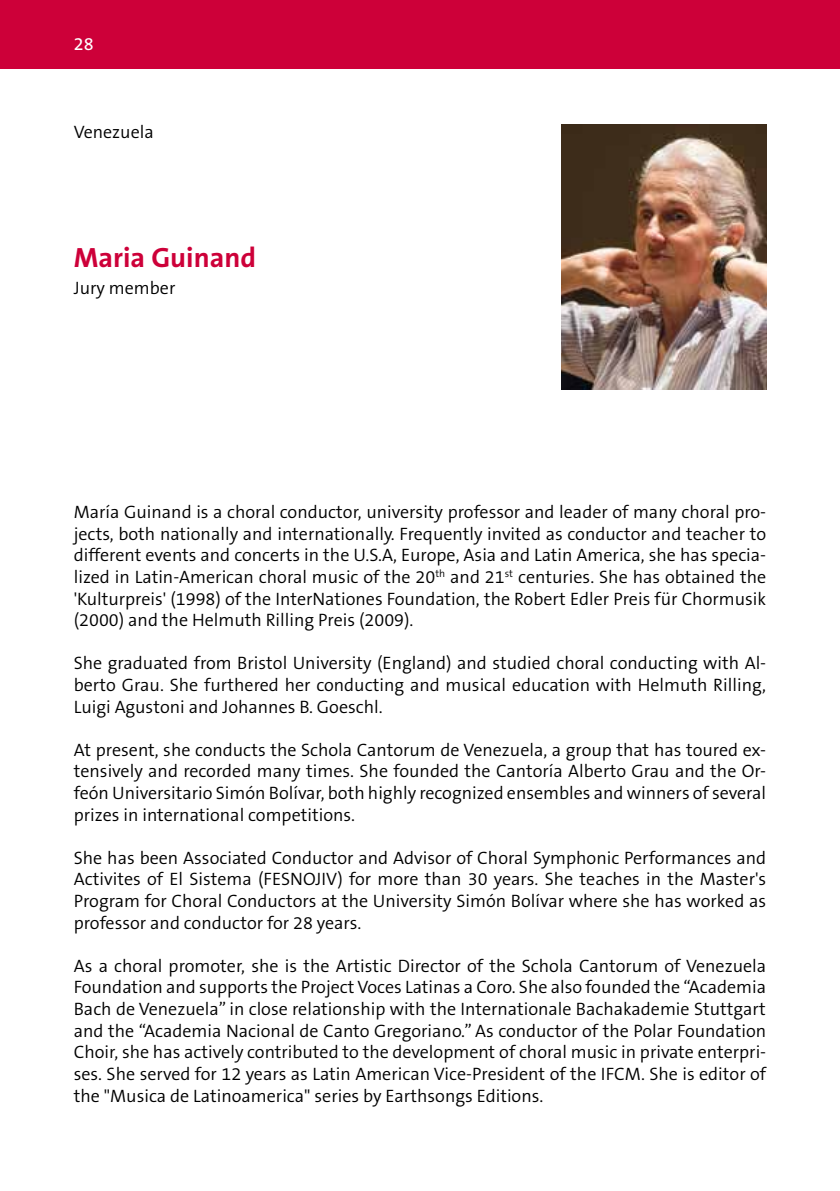
<style>
.page{position:relative;width:840px;height:1191px;background:#fff}
.page>*{position:absolute;margin:0;border:0;box-sizing:border-box;transform-origin:0 0}
.t1{font:700 28px "The Sans B7";color:#cd0039}
.t2{font:300 18px/21.6px "The Sans B4";color:#000;text-align:justify}
.t3{font:18px "The Sans B5 Plain";color:#fff}
</style>
<div class="page">
<div style="left:0;top:0;width:839px;height:68px;background:#cd0039"></div>
<img style="left:561px;top:125px;width:204px;height:265px">
<p class="t3" style="left:74px;top:34px;width:21px">28</p>
<p class="t2" style="left:74px;top:122px;width:81px">Venezuela</p>
<h1 class="t1" style="left:74px;top:242px;width:184px">Maria Guinand</h1>
<p class="t2" style="left:74px;top:278px;width:103px">Jury member</p>
<p class="t2" style="left:74px;top:502px;width:693px">María Guinand is a choral conductor, university professor and leader of many choral pro&shy;jects, both nationally and internationally. Frequently invited as conductor and teacher to different events and concerts in the U.S.A, Europe, Asia and Latin America, she has specia&shy;lized in Latin-American choral music of the 20<sup>th</sup> and 21<sup>st</sup> centuries. She has obtained the 'Kulturpreis' (1998) of the InterNationes Foundation, the Robert Edler Preis für Chormusik (2000) and the Helmuth Rilling Preis (2009).</p>
<p class="t2" style="left:74px;top:653px;width:693px">She graduated from Bristol University (England) and studied choral conducting with Al&shy;berto Grau. She furthered her conducting and musical education with Helmuth Rilling, Luigi Agustoni and Johannes B. Goeschl.</p>
<p class="t2" style="left:74px;top:739px;width:693px">At present, she conducts the Schola Cantorum de Venezuela, a group that has toured ex&shy;tensively and recorded many times. She founded the Cantoría Alberto Grau and the Or&shy;feón Universitario Simón Bolívar, both highly recognized ensembles and winners of several prizes in international competitions.</p>
<p class="t2" style="left:74px;top:847px;width:693px">She has been Associated Conductor and Advisor of Choral Symphonic Performances and Activites of El Sistema (FESNOJIV) for more than 30 years. She teaches in the Master's Program for Choral Conductors at the University Simón Bolívar where she has worked as professor and conductor for 28 years.</p>
<p class="t2" style="left:74px;top:955px;width:693px">As a choral promoter, she is the Artistic Director of the Schola Cantorum of Venezuela Foundation and supports the Project Voces Latinas a Coro. She also founded the “Academia Bach de Venezuela” in close relationship with the Internationale Bachakademie Stuttgart and the “Academia Nacional de Canto Gregoriano.” As conductor of the Polar Foundation Choir, she has actively contributed to the development of choral music in private enterpri&shy;ses. She served for 12 years as Latin American Vice-President of the IFCM. She is editor of the "Musica de Latinoamerica" series by Earthsongs Editions.</p>
</div>
